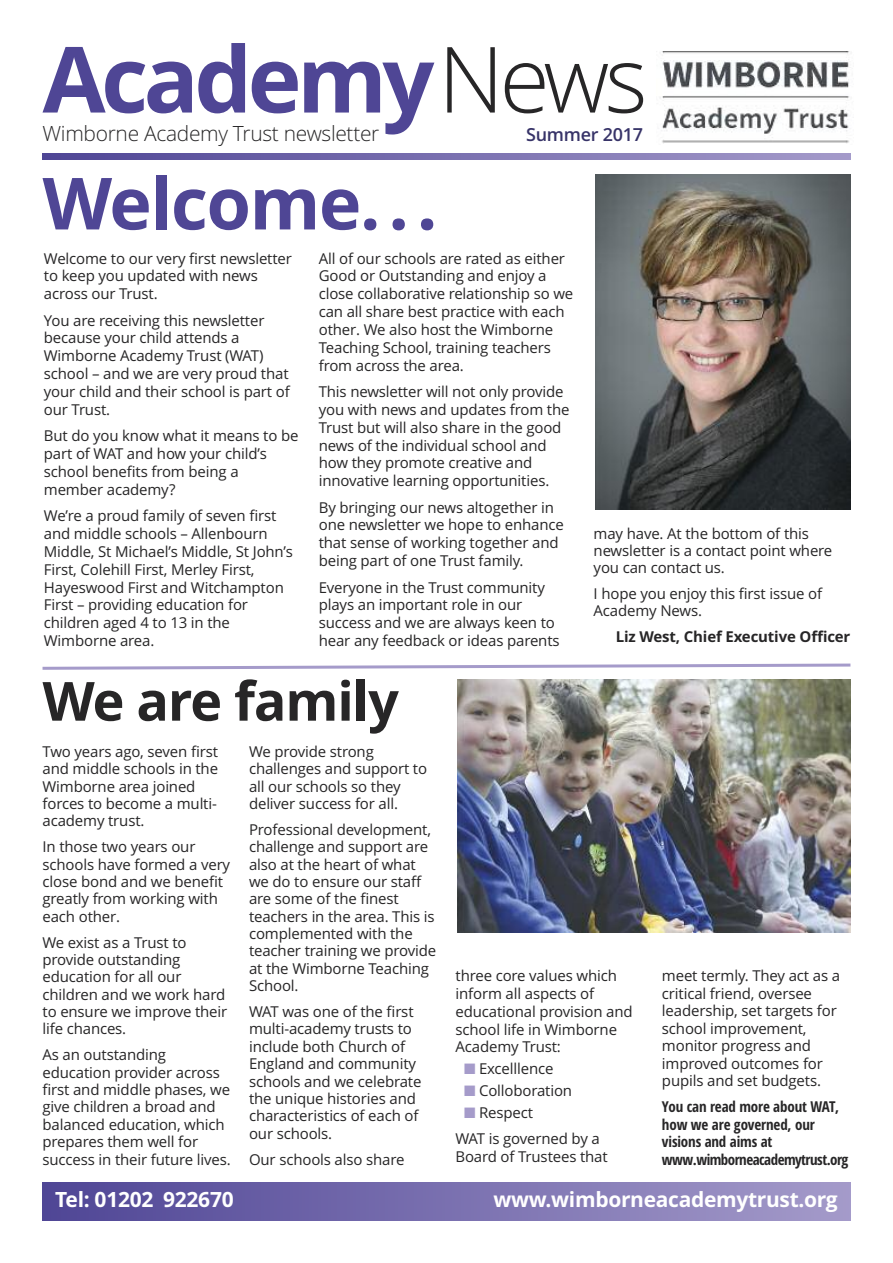
<style>
.page{position:relative;width:893px;height:1263px;background:#fff}
.page>*{position:absolute;margin:0;border:0;box-sizing:border-box;transform-origin:0 0}
.t1{font:700 91.5px "Open Sans";letter-spacing:-.05em;color:#4f4695}
.t2{font:700 72px "Open Sans";letter-spacing:-.02em;color:#4f4695}
.t3{font:700 54px "Open Sans";letter-spacing:-.02em;color:#272627}
.t4{font:700 21px "Open Sans";letter-spacing:-.015em;color:#fff}
.t5{font:300 21px "Open Sans";letter-spacing:-.015em;color:#272627}
.t6{font:600 18px "Open Sans";letter-spacing:-.015em;color:#373368}
.t7{font:15px/17.4px "Open Sans";letter-spacing:-.01em;color:#272627}
.t8{font:700 condensed 15px/17.4px "Open Sans";letter-spacing:-.01em;color:#272627}
.t9{font:700 15px "Open Sans";letter-spacing:-.01em;color:#272627}
.s1{font-weight:300;color:#272627}
.s2{color:#a59bca}
</style>
<div class="page">
<img style="left:660px;top:51px;width:190px;height:93px">
<svg style="left:43px;top:153px;width:807px;height:6px"></svg>
<div style="left:43px;top:1182px;width:807px;height:38px;background:linear-gradient(to right,#4f4696,#a49bca)"></div>
<img style="left:595px;top:174px;width:255px;height:335px">
<svg style="left:42px;top:663px;width:809px;height:7px"></svg>
<img style="left:457px;top:679px;width:393px;height:254px">
<h1 class="t1" style="left:43px;top:27px;width:606px">Academy<span class="s1">News</span></h1>
<h3 class="t5" style="left:43px;top:122px;width:338px">Wimborne Academy Trust newsletter</h3>
<p class="t6" style="left:526px;top:124px;width:118px">Summer 2017</p>
<h2 class="t2" style="left:43px;top:162px;width:396px">Welcome...</h2>
<p class="t7" style="left:44px;top:249px;width:250px;line-height:17.9px">Welcome to our very first newsletter to keep you updated with news across our Trust.</p>
<p class="t7" style="left:44px;top:311px;width:247px;line-height:17.9px">You are receiving this newsletter because your child attends a<br>Wimborne Academy Trust (WAT) school – and we are very proud that your child and their school is part of our Trust.</p>
<p class="t7" style="left:44px;top:427px;width:256px;line-height:17.9px">But do you know what it means to be part of WAT and how your child’s school benefits from being a member academy?</p>
<p class="t7" style="left:44px;top:507px;width:251px;line-height:17.9px">We’re a proud family of seven first and middle schools – Allenbourn<br>Middle, St Michael’s Middle, St John’s<br>First, Colehill First, Merley First,<br>Hayeswood First and Witchampton<br>First – providing education for children aged 4 to 13 in the<br>Wimborne area.</p>
<p class="t7" style="left:319px;top:249px;width:256px;line-height:17.9px">All of our schools are rated as either Good or Outstanding and enjoy a close collaborative relationship so we can all share best practice with each other. We also host the Wimborne Teaching School, training teachers from across the area.</p>
<p class="t7" style="left:319px;top:383px;width:252px;line-height:17.9px">This newsletter will not only provide you with news and updates from the Trust but will also share in the good news of the individual school and how they promote creative and innovative learning opportunities.</p>
<p class="t7" style="left:319px;top:498px;width:247px;line-height:17.9px">By bringing our news altogether in one newsletter we hope to enhance that sense of working together and being part of one Trust family.</p>
<p class="t7" style="left:319px;top:578px;width:242px;line-height:17.9px">Everyone in the Trust community plays an important role in our success and we are always keen to hear any feedback or ideas parents</p>
<p class="t7" style="left:594px;top:525px;width:240px">may have. At the bottom of this newsletter is a contact point where you can contact us.</p>
<p class="t7" style="left:594px;top:585px;width:230px">I hope you enjoy this first issue of<br>Academy News.</p>
<p class="t9" style="left:616px;top:628px;width:236px">Liz West, Chief Executive Officer</p>
<h3 class="t3" style="left:43px;top:670px;width:358px">We are family</h3>
<p class="t7" style="left:43px;top:743px;width:177px">Two years ago, seven first and middle schools in the<br>Wimborne area joined forces to become a multi&shy;academy trust.</p>
<p class="t7" style="left:43px;top:838px;width:189px">In those two years our schools have formed a very close bond and we benefit greatly from working with each other.</p>
<p class="t7" style="left:43px;top:934px;width:186px">We exist as a Trust to provide outstanding education for all our children and we work hard to ensure we improve their life chances.</p>
<p class="t7" style="left:43px;top:1046px;width:190px">As an outstanding education provider across first and middle phases, we give children a broad and balanced education, which prepares them well for success in their future lives.</p>
<p class="t7" style="left:249px;top:743px;width:180px">We provide strong challenges and support to all our schools so they deliver success for all.</p>
<p class="t7" style="left:249px;top:821px;width:189px">Professional development, challenge and support are also at the heart of what we do to ensure our staff are some of the finest teachers in the area. This is complemented with the teacher training we provide at the Wimborne Teaching<br>School.</p>
<p class="t7" style="left:249px;top:1003px;width:174px">WAT was one of the first multi-academy trusts to include both Church of<br>England and community schools and we celebrate the unique histories and characteristics of each of our schools.</p>
<p class="t7" style="left:249px;top:1151px;width:157px">Our schools also share</p>
<p class="t7" style="left:456px;top:967px;width:179px">three core values which inform all aspects of educational provision and school life in Wimborne<br>Academy Trust:</p>
<p class="t7" style="left:464px;top:1060px;width:91px"><span class="s2">■</span> Excelllence</p>
<p class="t7" style="left:464px;top:1082px;width:110px"><span class="s2">■</span> Colloboration</p>
<p class="t7" style="left:455px;top:1100px;width:146px;line-height:26.2px;text-indent:9px"><span class="s2">■</span> Respect<br>WAT is governed by a</p>
<p class="t7" style="left:455px;top:1148px;width:154px">Board of Trustees that</p>
<p class="t7" style="left:662px;top:967px;width:180px">meet termly. They act as a critical friend, oversee leadership, set targets for school improvement, monitor progress and improved outcomes for pupils and set budgets.</p>
<p class="t8" style="left:662px;top:1098px;width:188px">You can read more about WAT, how we are governed, our visions and aims at www.wimborneacademytrust.org</p>
<h3 class="t4" style="left:55px;top:1187px;width:180px">Tel: 01202 922670</h3>
<h3 class="t4" style="left:493px;top:1188px;width:346px">www.wimborneacademytrust.org</h3>
</div>
